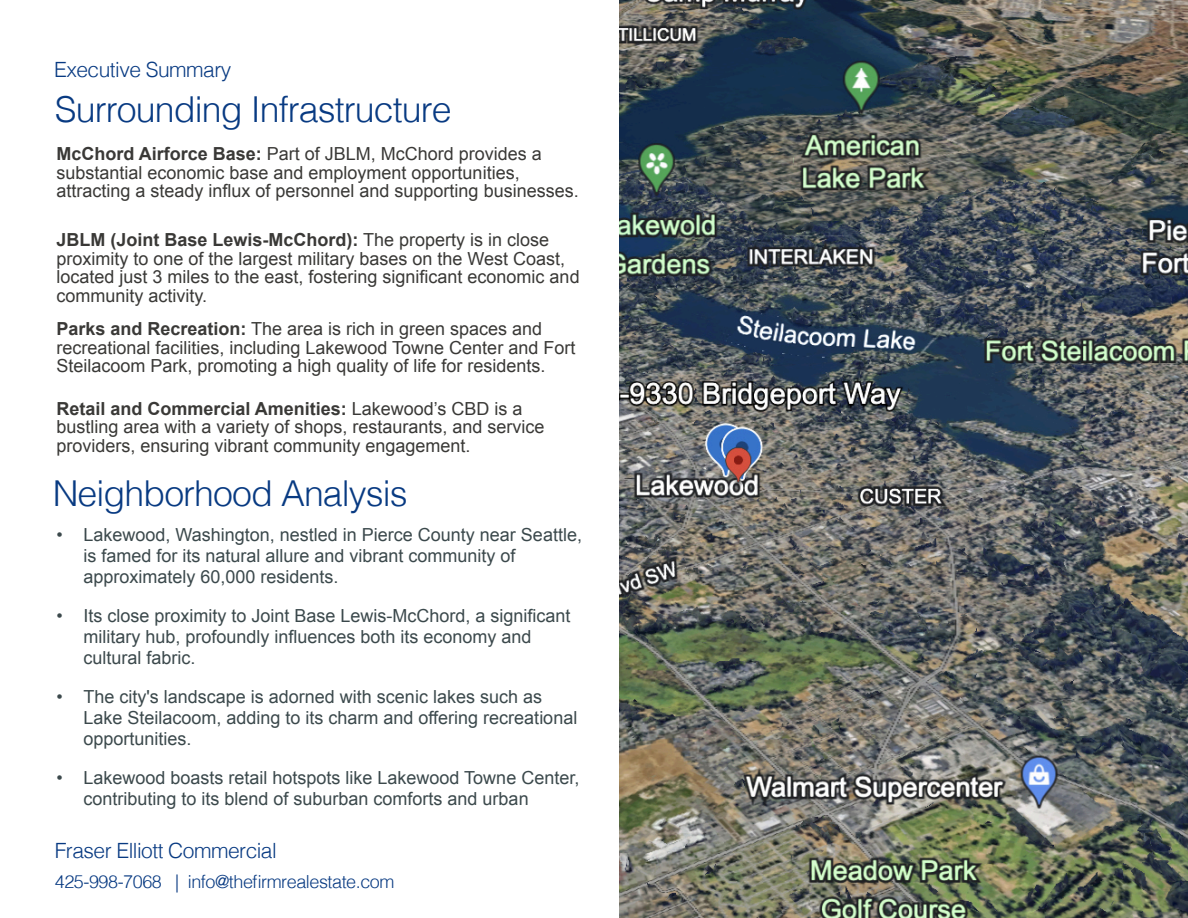
<style>
.page{position:relative;width:1188px;height:918px;background:#fff}
.page>*{position:absolute;margin:0;border:0;box-sizing:border-box;transform-origin:0 0}
.t1{font:300 35.7px "Helvetica";letter-spacing:-.025em;color:#083a82}
.t2{font:300 21px "Helvetica";letter-spacing:-.025em;color:#083a82}
.t3{font:18px/18.6px "Arial";color:rgb(8 7 4/.8)}
.t4{font:18px/21px "Arial";color:rgb(10 27 31/.8)}
.t5{font:300 18px "Helvetica";letter-spacing:-.025em;color:#083a82}
.s1{font-weight:700}
</style>
<div class="page">
<img style="left:620px;top:0;width:568px;height:918px">
<p class="t2" style="left:54px;top:62px;width:179px">Executive Summary</p>
<h1 class="t1" style="left:55px;top:96px;width:398px">Surrounding Infrastructure</h1>
<p class="t3" style="left:56px;top:146px;width:524px"><span class="s1">McChord Airforce Base:</span> Part of JBLM, McChord provides a substantial economic base and employment opportunities, attracting a steady influx of personnel and supporting businesses.</p>
<p class="t3" style="left:56px;top:232px;width:525px"><span class="s1">JBLM (Joint Base Lewis-McChord):</span> The property is in close proximity to one of the largest military bases on the West Coast, located just 3 miles to the east, fostering significant economic and community activity.</p>
<p class="t3" style="left:56px;top:321px;width:520px"><span class="s1">Parks and Recreation:</span> The area is rich in green spaces and recreational facilities, including Lakewood Towne Center and Fort<br>Steilacoom Park, promoting a high quality of life for residents.</p>
<p class="t3" style="left:56px;top:401px;width:490px"><span class="s1">Retail and Commercial Amenities:</span> Lakewood’s CBD is a bustling area with a variety of shops, restaurants, and service providers, ensuring vibrant community engagement.</p>
<h1 class="t1" style="left:53px;top:480px;width:357px">Neighborhood Analysis</h1>
<p class="t4" style="left:83px;top:525px;width:500px;text-indent:-27px">• Lakewood, Washington, nestled in Pierce County near Seattle, is famed for its natural allure and vibrant community of approximately 60,000 residents.</p>
<p class="t4" style="left:83px;top:606px;width:489px;text-indent:-27px">• Its close proximity to Joint Base Lewis-McChord, a significant military hub, profoundly influences both its economy and cultural fabric.</p>
<p class="t4" style="left:83px;top:687px;width:495px;text-indent:-27px">• The city's landscape is adorned with scenic lakes such as<br>Lake Steilacoom, adding to its charm and offering recreational opportunities.</p>
<p class="t4" style="left:83px;top:768px;width:498px;text-indent:-27px">• Lakewood boasts retail hotspots like Lakewood Towne Center, contributing to its blend of suburban comforts and urban</p>
<p class="t2" style="left:55px;top:843px;width:223px">Fraser Elliott Commercial</p>
<p class="t5" style="left:55px;top:875px;width:341px">425-998-7068 | info@thefirmrealestate.com</p>
</div>
